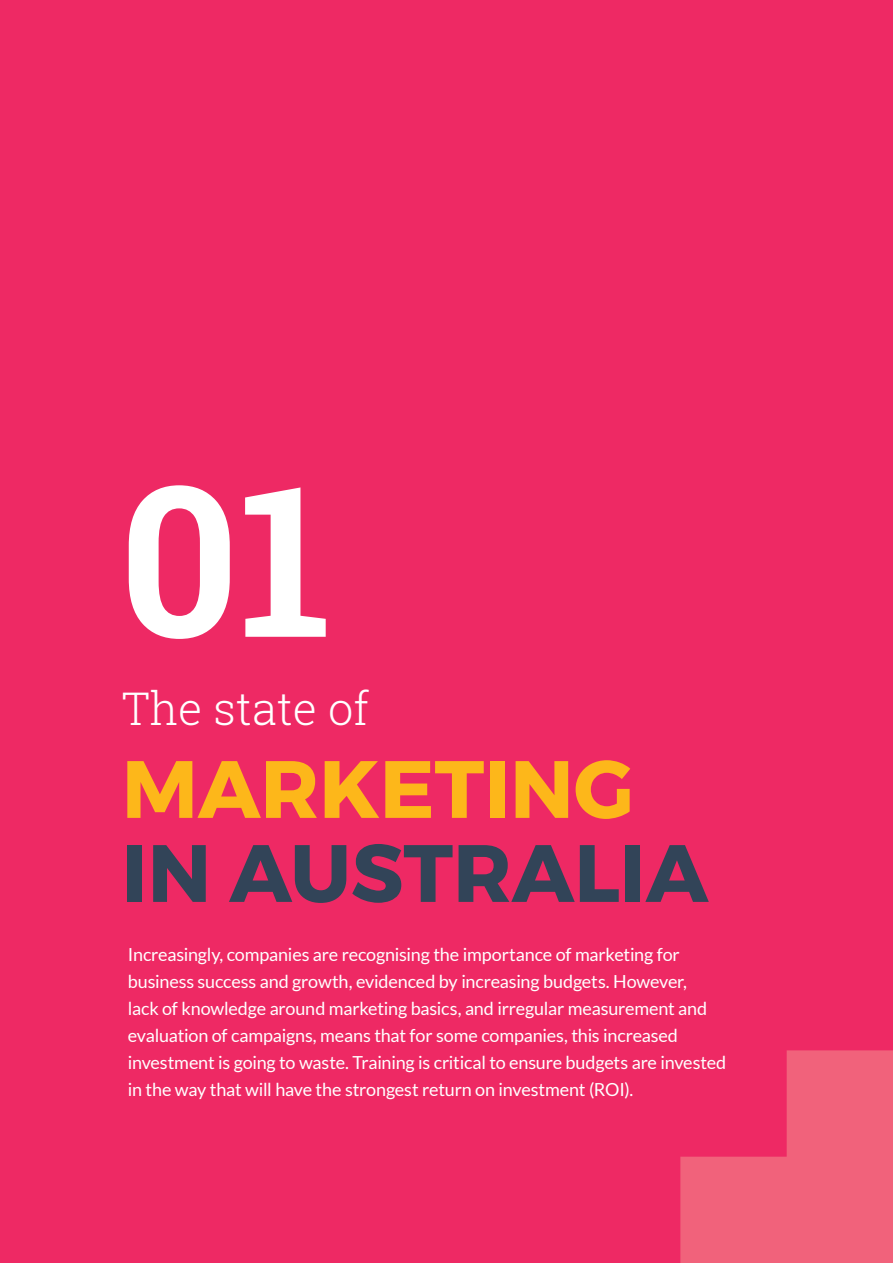
<style>
.page{position:relative;width:893px;height:1263px;background:#ee2964}
.page>*{position:absolute;margin:0;border:0;box-sizing:border-box;transform-origin:0 0}
.t1{font:700 210px "Roboto Slab";color:#fff}
.t2{font:700 81px "Montserrat";color:#324458}
.t3{font:700 81px "Montserrat";color:#fdb71a}
.t4{font:300 45px "Roboto Slab";color:#fff}
.t5{font:18px/27px "Lato";letter-spacing:-.01em;color:#fff}
</style>
<div class="page">
<svg style="left:680px;top:1050px;width:213px;height:213px;fill:#f1627b"></svg>
<h1 class="t1" style="left:119px;top:417px;width:214px">01</h1>
<h3 class="t4" style="left:122px;top:678px;width:249px">The state of</h3>
<h2 class="t3" style="left:122px;top:724px;width:514px">MARKETING</h2>
<h2 class="t2" style="left:122px;top:808px;width:588px">IN AUSTRALIA</h2>
<p class="t5" style="left:128px;top:941px;width:600px">Increasingly, companies are recognising the importance of marketing for business success and growth, evidenced by increasing budgets. However,<br>lack of knowledge around marketing basics, and irregular measurement and evaluation of campaigns, means that for some companies, this increased investment is going to waste. Training is critical to ensure budgets are invested in the way that will have the strongest return on investment (ROI).</p>
</div>
